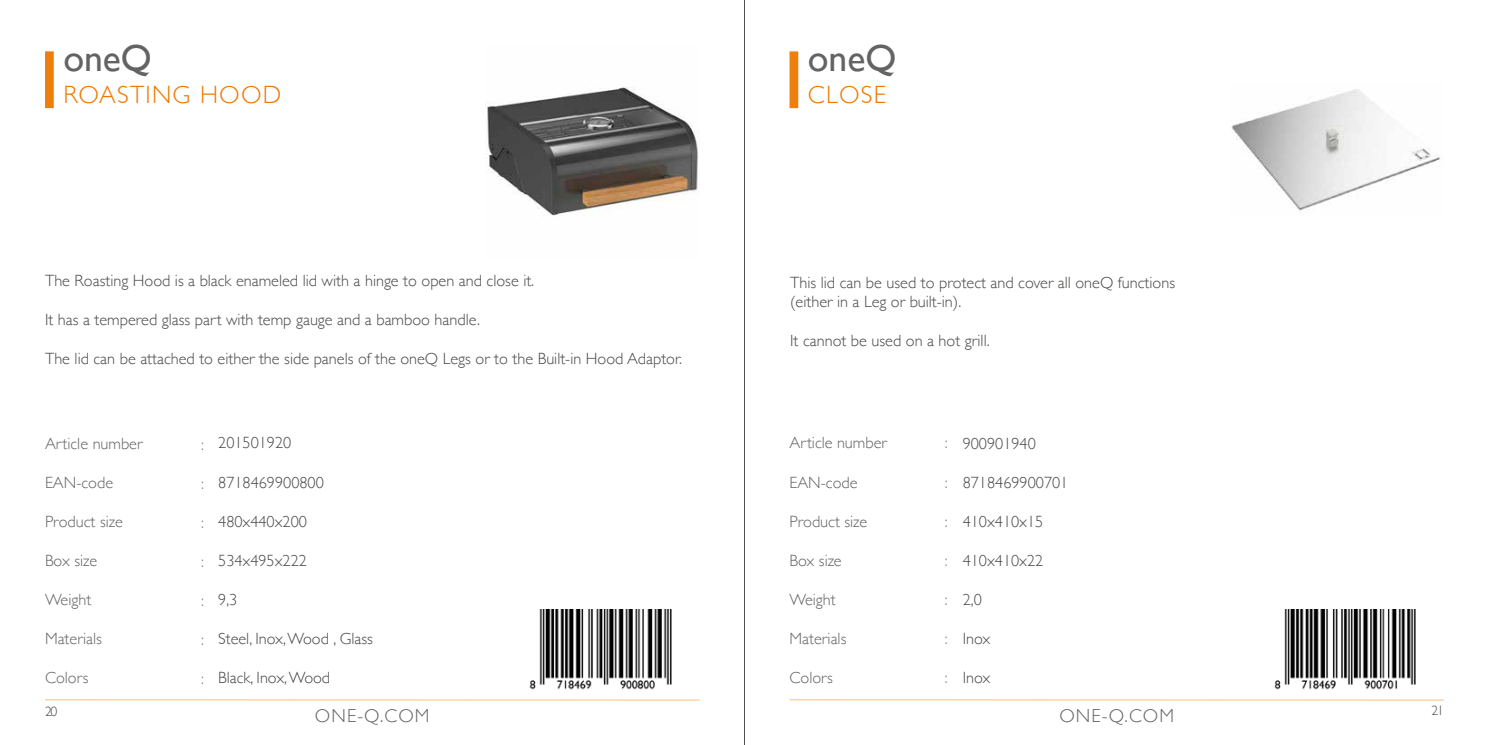
<style>
.page{position:relative;width:1489px;height:745px;background:#fff}
.page>*{position:absolute;margin:0;border:0;box-sizing:border-box;transform-origin:0 0}
.t1{font:37.62px "Gill Sans";color:#646363}
.t2{font:300 25px "Gill Sans";letter-spacing:.05em;color:#ef7900}
.t3{font:300 18.75px "Gill Sans";letter-spacing:.06em;color:#646363}
.t4{font:300 16.25px/19.5px "Gill Sans";color:#474746}
.t5{font:300 16.25px "Gill Sans";color:#646363}
.t6{font:300 16.25px "Gill Sans";color:#7d7d7c}
.t7{font:300 13.75px "Gill Sans";color:#4a4a49}
</style>
<div class="page">
<hr style="left:45px;top:699px;width:654px;height:1px;background:#ef7900">
<hr style="left:789px;top:699px;width:654px;height:1px;background:#ef7900">
<hr style="left:744px;top:0;width:1px;height:744px;background:#474746">
<img style="left:485px;top:87px;width:213px;height:129px">
<div style="left:45px;top:51px;width:9px;height:57px;background:#ef7f0d"></div>
<img style="left:529px;top:609px;width:143px;height:81px">
<img style="left:1231px;top:89px;width:209px;height:122px">
<div style="left:789px;top:51px;width:9px;height:57px;background:#ef7f0d"></div>
<img style="left:1274px;top:609px;width:142px;height:81px">
<h1 class="t1" style="left:63px;top:36px;width:90px">oneQ</h1>
<h2 class="t2" style="left:63px;top:75px;width:220px">ROASTING HOOD</h2>
<p class="t4" style="left:45px;top:270px;width:490px">The Roasting Hood is a black enameled lid with a hinge to open and close it.</p>
<p class="t4" style="left:45px;top:309px;width:436px">It has a tempered glass part with temp gauge and a bamboo handle.</p>
<p class="t4" style="left:45px;top:348px;width:638px">The lid can be attached to either the side panels of the oneQ Legs or to the Built-in Hood Adaptor.</p>
<p class="t5" style="left:45px;top:430px;width:99px">Article number</p>
<p class="t5" style="left:45px;top:469px;width:70px">EAN-code</p>
<p class="t5" style="left:45px;top:508px;width:79px">Product size</p>
<p class="t5" style="left:45px;top:547px;width:54px">Box size</p>
<p class="t5" style="left:45px;top:586px;width:48px">Weight</p>
<p class="t5" style="left:45px;top:625px;width:58px">Materials</p>
<p class="t5" style="left:45px;top:664px;width:45px">Colors</p>
<p class="t6" style="left:201px;top:431px;width:4px">:</p>
<p class="t6" style="left:201px;top:470px;width:4px">:</p>
<p class="t6" style="left:201px;top:509px;width:4px">:</p>
<p class="t6" style="left:201px;top:548px;width:4px">:</p>
<p class="t6" style="left:201px;top:587px;width:4px">:</p>
<p class="t6" style="left:201px;top:626px;width:4px">:</p>
<p class="t6" style="left:201px;top:665px;width:4px">:</p>
<p class="t4" style="left:218px;top:432px;width:75px">201501920</p>
<p class="t4" style="left:218px;top:471px;width:107px">8718469900800</p>
<p class="t4" style="left:218px;top:510px;width:90px">480x440x200</p>
<p class="t4" style="left:218px;top:549px;width:90px">534x495x222</p>
<p class="t4" style="left:218px;top:588px;width:21px">9,3</p>
<p class="t4" style="left:218px;top:627px;width:156px">Steel, Inox, Wood , Glass</p>
<p class="t4" style="left:218px;top:666px;width:114px">Black, Inox, Wood</p>
<h1 class="t1" style="left:807px;top:36px;width:90px">oneQ</h1>
<h2 class="t2" style="left:807px;top:75px;width:80px">CLOSE</h2>
<p class="t4" style="left:790px;top:272px;width:386px">This lid can be used to protect and cover all oneQ functions (either in a Leg or built-in).</p>
<p class="t4" style="left:790px;top:330px;width:201px">It cannot be used on a hot grill.</p>
<p class="t5" style="left:789px;top:430px;width:99px">Article number</p>
<p class="t5" style="left:789px;top:469px;width:70px">EAN-code</p>
<p class="t5" style="left:789px;top:508px;width:79px">Product size</p>
<p class="t5" style="left:789px;top:547px;width:54px">Box size</p>
<p class="t5" style="left:789px;top:586px;width:48px">Weight</p>
<p class="t5" style="left:789px;top:625px;width:58px">Materials</p>
<p class="t5" style="left:789px;top:664px;width:45px">Colors</p>
<p class="t6" style="left:944px;top:430px;width:4px">:</p>
<p class="t6" style="left:944px;top:469px;width:4px">:</p>
<p class="t6" style="left:944px;top:508px;width:4px">:</p>
<p class="t6" style="left:944px;top:547px;width:4px">:</p>
<p class="t6" style="left:944px;top:586px;width:4px">:</p>
<p class="t6" style="left:944px;top:625px;width:4px">:</p>
<p class="t6" style="left:944px;top:664px;width:4px">:</p>
<p class="t4" style="left:962px;top:432px;width:75px">900901940</p>
<p class="t4" style="left:962px;top:471px;width:107px">8718469900701</p>
<p class="t4" style="left:962px;top:510px;width:82px">410x410x15</p>
<p class="t4" style="left:962px;top:549px;width:82px">410x410x22</p>
<p class="t4" style="left:962px;top:588px;width:21px">2,0</p>
<p class="t4" style="left:962px;top:627px;width:29px">Inox</p>
<p class="t4" style="left:962px;top:666px;width:29px">Inox</p>
<p class="t7" style="left:45px;top:700px;width:14px">20</p>
<p class="t7" style="left:1431px;top:699px;width:14px">21</p>
<p class="t3" style="left:315px;top:701px;width:116px">ONE-Q.COM</p>
<p class="t3" style="left:1059px;top:701px;width:116px">ONE-Q.COM</p>
</div>
